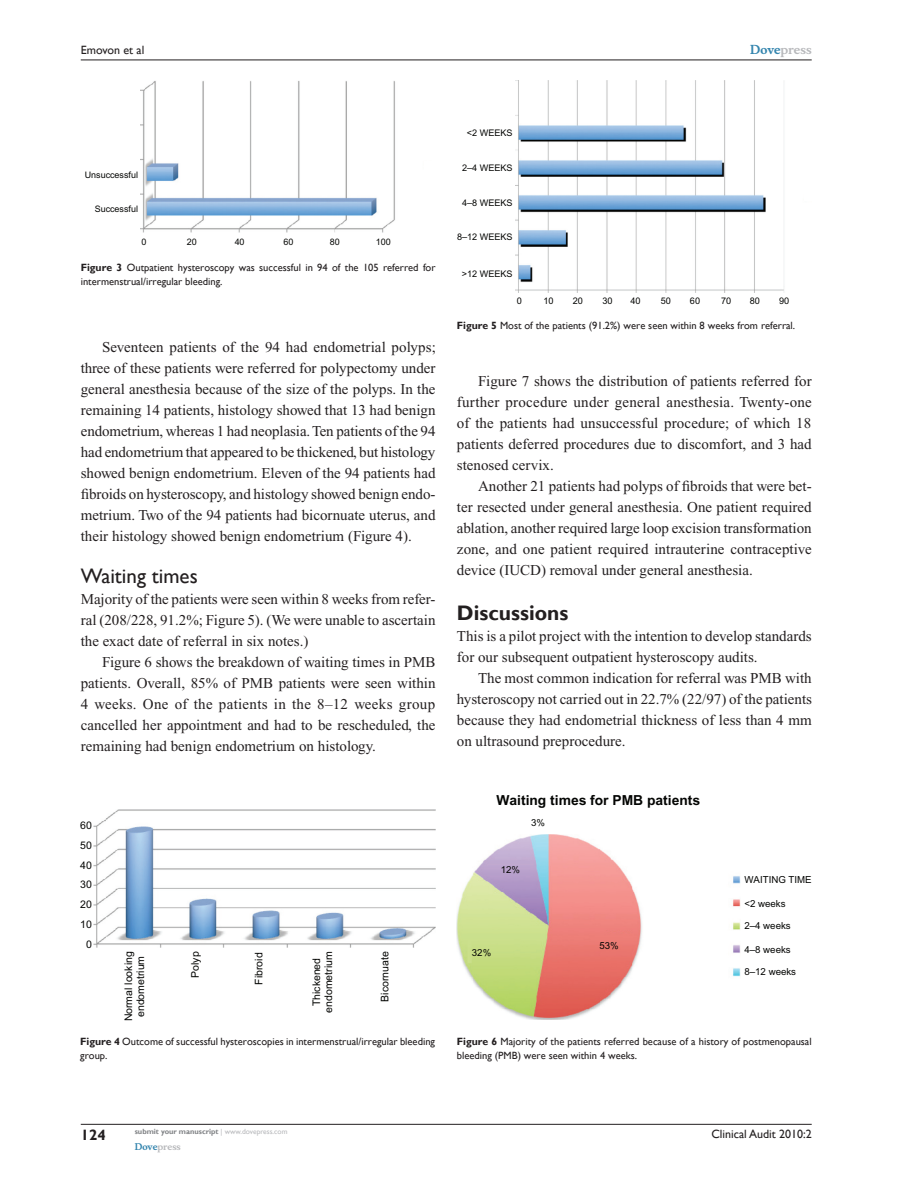
<style>
.page{position:relative;width:918px;height:1188px;background:#fff}
.page>*{position:absolute;margin:0;border:0;box-sizing:border-box;transform-origin:0 0}
.t1{font:21px "Gill Sans";color:#231f20}
.t2{font:700 21px "Gill Sans";color:#231f20}
.t3{font:15px/21px "Times New Roman";color:#231f20;text-align:justify}
.t4{font:700 15px "Gill Sans";color:#231f20}
.t5{font:700 13.8px "Arial";color:#040503}
.t6{font:12px "Gill Sans";color:#231f20}
.t7{font:700 12px "Musee";color:#b8b9bc}
.t8{font:10.5px/13.5px "Gill Sans";color:#231f20}
.t9{font:10.5px/20px "Arial";color:#040503;text-align:center}
.t10{font:9.75px "Arial";color:#040503}
.t11{font:9.15px "Arial";color:#040503}
.t12{font:9px "Arial";color:#040503}
.t13{font:700 9px "Musee";color:#b8b9bc}
.t14{font:700 7.5px "Gill Sans";color:#808285}
.s1{color:#3485ae}
.s2{font-weight:700}
.s3{font-weight:400;color:#b8b9bc}
</style>
<div class="page">
<hr style="left:81px;top:1124px;width:731px;height:1px;background:#231f20">
<hr style="left:81px;top:60px;width:731px;height:1px;background:#231f20">
<img style="left:515px;top:81px;width:269px;height:211px">
<img style="left:457px;top:835px;width:283px;height:184px">
<img style="left:140px;top:81px;width:255px;height:151px">
<img style="left:94px;top:809px;width:342px;height:139px">
<p class="t6" style="left:81px;top:43px;width:65px">Emovon et al</p>
<p class="t7" style="left:750px;top:43px;width:63px"><span class="s1">Dove</span>press</p>
<p class="t12" style="left:85px;top:170px;width:55px">Unsuccessful</p>
<p class="t12" style="left:95px;top:203px;width:45px">Successful</p>
<p class="t12" style="left:142px;top:237px;width:6px">0</p>
<p class="t12" style="left:187px;top:237px;width:11px">20</p>
<p class="t12" style="left:235px;top:237px;width:11px">40</p>
<p class="t12" style="left:284px;top:237px;width:11px">60</p>
<p class="t12" style="left:330px;top:237px;width:11px">80</p>
<p class="t12" style="left:376px;top:237px;width:16px">100</p>
<p class="t8" style="left:81px;top:261px;width:356px"><span class="s2">Figure 3</span> Outpatient hysteroscopy was successful in 94 of the 105 referred for intermenstrual/irregular bleeding.</p>
<p class="t3" style="left:81px;top:336px;width:357px;text-indent:21px">Seventeen patients of the 94 had endometrial polyps; three of these patients were referred for polypectomy under general anesthesia because of the size of the polyps. In the remaining 14 patients, histology showed that 13 had benign endometrium, whereas 1 had neoplasia. Ten patients of the 94 had endometrium that appeared to be thickened, but histology showed benign endometrium. Eleven of the 94 patients had fibroids on hysteroscopy, and histology showed benign endo&shy;metrium. Two of the 94 patients had bicornuate uterus, and their histology showed benign endometrium (Figure 4).</p>
<h1 class="t1" style="left:81px;top:564px;width:119px">Waiting times</h1>
<p class="t3" style="left:81px;top:588px;width:356px">Majority of the patients were seen within 8 weeks from refer&shy;ral (208/228, 91.2%; Figure 5). (We were unable to ascertain the exact date of referral in six notes.)</p>
<p class="t3" style="left:81px;top:651px;width:356px;text-indent:21px">Figure 6 shows the breakdown of waiting times in PMB patients. Overall, 85% of PMB patients were seen within 4 weeks. One of the patients in the 8–12 weeks group cancelled her appointment and had to be rescheduled, the remaining had benign endometrium on histology.</p>
<p class="t9" style="left:80px;top:816px;width:13px;text-align:justify">60<br>50<br>40</p>
<p class="t9" style="left:80px;top:875px;width:13px">30<br>20<br>10<br>0</p>
<p class="t9" style="left:185px;top:978px;width:28px;rotate:-90deg">Polyp</p>
<p class="t9" style="left:249px;top:985px;width:34px;rotate:-90deg">Fibroid</p>
<p class="t9" style="left:375px;top:1002px;width:52px;rotate:-90deg">Bicornuate</p>
<p class="t8" style="left:80px;top:1035px;width:356px"><span class="s2">Figure 4</span> Outcome of successful hysteroscopies in intermenstrual/irregular bleeding group.</p>
<p class="t9" style="left:123px;top:1021px;width:72px;line-height:12px;rotate:-90deg">Normal looking endometrium</p>
<p class="t9" style="left:311px;top:1013px;width:63px;line-height:12px;rotate:-90deg">Thickened endometrium</p>
<p class="t11" style="left:467px;top:127px;width:47px">&lt;2 WEEKS</p>
<p class="t11" style="left:462px;top:162px;width:52px">2–4 WEEKS</p>
<p class="t11" style="left:462px;top:198px;width:52px">4–8 WEEKS</p>
<p class="t11" style="left:457px;top:231px;width:57px">8–12 WEEKS</p>
<p class="t11" style="left:462px;top:268px;width:52px">&gt;12 WEEKS</p>
<p class="t11" style="left:603px;top:296px;width:12px">30</p>
<p class="t11" style="left:661px;top:296px;width:12px">50</p>
<p class="t11" style="left:690px;top:296px;width:12px">60</p>
<p class="t11" style="left:721px;top:296px;width:12px">70</p>
<p class="t11" style="left:750px;top:296px;width:12px">80</p>
<p class="t11" style="left:779px;top:296px;width:12px">90</p>
<p class="t8" style="left:457px;top:319px;width:340px"><span class="s2">Figure 5</span> Most of the patients (91.2%) were seen within 8 weeks from referral.</p>
<p class="t11" style="left:517px;top:296px;width:7px">0</p>
<p class="t11" style="left:544px;top:296px;width:12px">10</p>
<p class="t11" style="left:573px;top:296px;width:12px">20</p>
<p class="t11" style="left:630px;top:296px;width:12px">40</p>
<p class="t3" style="left:457px;top:371px;width:357px;text-indent:21px">Figure 7 shows the distribution of patients referred for further procedure under general anesthesia. Twenty-one of the patients had unsuccessful procedure; of which 18 patients deferred procedures due to discomfort, and 3 had stenosed cervix.</p>
<p class="t3" style="left:457px;top:476px;width:356px;text-indent:21px">Another 21 patients had polyps of fibroids that were bet&shy;ter resected under general anesthesia. One patient required ablation, another required large loop excision transformation zone, and one patient required intrauterine contraceptive device (IUCD) removal under general anesthesia.</p>
<h1 class="t2" style="left:457px;top:601px;width:113px">Discussions</h1>
<p class="t3" style="left:457px;top:626px;width:356px">This is a pilot project with the intention to develop standards for our subsequent outpatient hysteroscopy audits.</p>
<p class="t3" style="left:457px;top:668px;width:357px;text-indent:21px">The most common indication for referral was PMB with hysteroscopy not carried out in 22.7% (22/97) of the patients because they had endometrial thickness of less than 4 mm on ultrasound preprocedure.</p>
<p class="t5" style="left:496px;top:792px;width:205px">Waiting times for PMB patients</p>
<p class="t10" style="left:531px;top:817px;width:15px">3%</p>
<p class="t10" style="left:501px;top:864px;width:21px">12%</p>
<p class="t10" style="left:472px;top:947px;width:21px">32%</p>
<p class="t10" style="left:599px;top:940px;width:21px">53%</p>
<p class="t10" style="left:744px;top:874px;width:69px">WAITING TIME</p>
<p class="t10" style="left:744px;top:898px;width:43px">&lt;2 weeks</p>
<p class="t10" style="left:744px;top:920px;width:48px">2–4 weeks</p>
<p class="t10" style="left:744px;top:944px;width:48px">4–8 weeks</p>
<p class="t10" style="left:744px;top:966px;width:53px">8–12 weeks</p>
<p class="t8" style="left:457px;top:1035px;width:356px"><span class="s2">Figure 6</span> Majority of the patients referred because of a history of postmenopausal bleeding (PMB) were seen within 4 weeks.</p>
<p class="t4" style="left:81px;top:1126px;width:26px">124</p>
<p class="t14" style="left:135px;top:1127px;width:154px">submit your manuscript <span class="s3">| www.dovepress.com</span></p>
<p class="t13" style="left:135px;top:1141px;width:48px"><span class="s1">Dove</span>press</p>
<p class="t6" style="left:711px;top:1127px;width:102px">Clinical Audit 2010:2</p>
</div>
